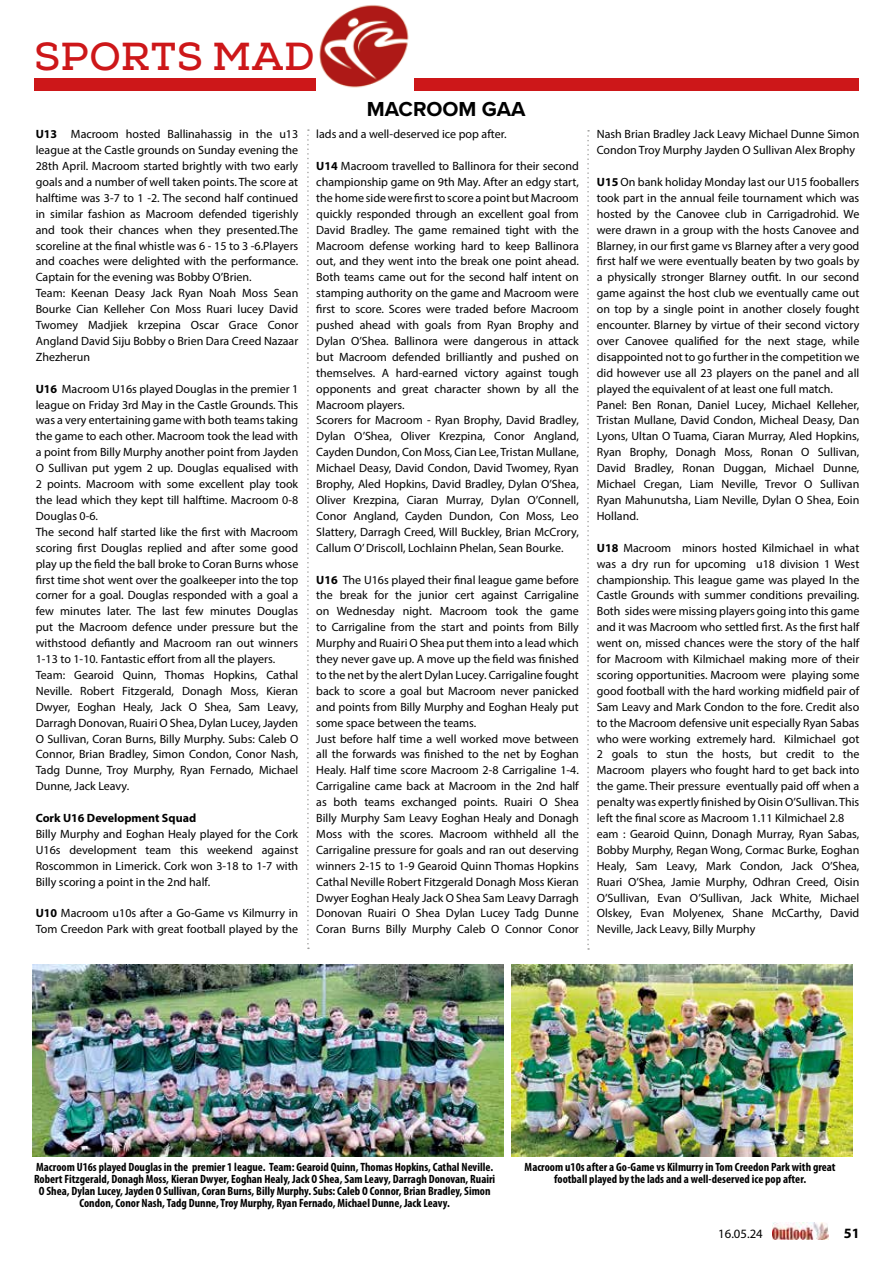
<style>
.page{position:relative;width:893px;height:1263px;background:#fff}
.page>*{position:absolute;margin:0;border:0;box-sizing:border-box;transform-origin:0 0}
.t1{font:39px "Nexa Slab Bold FREE";letter-spacing:.015em;color:#cd1719}
.t2{font:700 21px "Proxima Nova";color:#000}
.t3{font:700 14.25px "Myriad Pro";color:#000}
.t4{font:12.75px "Myriad Pro";color:#000}
.t5{font:12px/15.9px "Myriad Pro";color:#000}
.t6{font:700 condensed 12px/12px "Myriad Pro";color:#000;text-align:center}
.t7{font:700 12px "Myriad Pro";color:#000}
.s1{font-weight:700}
</style>
<div class="page">
<img style="left:772px;top:1223px;width:57px;height:17px">
<div style="left:34px;top:78px;width:825px;height:13px;background:#cd1719"></div>
<img style="left:317px;top:5px;width:96px;height:86px">
<svg style="left:587px;top:130px;width:2px;height:820px"></svg>
<svg style="left:307px;top:129px;width:2px;height:820px"></svg>
<img style="left:32px;top:964px;width:471px;height:193px">
<img style="left:512px;top:964px;width:341px;height:193px">
<h1 class="t1" style="left:35px;top:33px;width:282px">SPORTS MAD</h1>
<h2 class="t2" style="left:367px;top:94px;width:160px">MACROOM GAA</h2>
<p class="t5" style="left:36px;top:126px;width:264px"><span class="s1">U13</span> Macroom hosted Ballinahassig in the u13 league at the Castle grounds on Sunday evening the 28th April. Macroom started brightly with two early goals and a number of well taken points. The score at halftime was 3-7 to 1 -2. The second half continued in similar fashion as Macroom defended tigerishly and took their chances when they presented.The scoreline at the final whistle was 6 - 15 to 3 -6.Players and coaches were delighted with the performance.<br>Captain for the evening was Bobby O’Brien.<br>Team: Keenan Deasy Jack Ryan Noah Moss Sean Bourke Cian Kelleher Con Moss Ruari lucey David Twomey Madjiek krzepina Oscar Grace Conor Angland David Siju Bobby o Brien Dara Creed Nazaar Zhezherun</p>
<p class="t5" style="left:36px;top:380px;width:264px"><span class="s1">U16</span> Macroom U16s played Douglas in the premier 1 league on Friday 3rd May in the Castle Grounds. This was a very entertaining game with both teams taking the game to each other. Macroom took the lead with a point from Billy Murphy another point from Jayden O Sullivan put ygem 2 up. Douglas equalised with 2 points. Macroom with some excellent play took the lead which they kept till halftime. Macroom 0-8<br>Douglas 0-6.<br>The second half started like the first with Macroom scoring first Douglas replied and after some good play up the field the ball broke to Coran Burns whose first time shot went over the goalkeeper into the top corner for a goal. Douglas responded with a goal a few minutes later. The last few minutes Douglas put the Macroom defence under pressure but the withstood defiantly and Macroom ran out winners 1-13 to 1-10. Fantastic effort from all the players.<br>Team: Gearoid Quinn, Thomas Hopkins, Cathal Neville. Robert Fitzgerald, Donagh Moss, Kieran Dwyer, Eoghan Healy, Jack O Shea, Sam Leavy, Darragh Donovan, Ruairi O Shea, Dylan Lucey, Jayden O Sullivan, Coran Burns, Billy Murphy. Subs: Caleb O Connor, Brian Bradley, Simon Condon, Conor Nash, Tadg Dunne, Troy Murphy, Ryan Fernado, Michael Dunne, Jack Leavy.</p>
<p class="t7" style="left:36px;top:810px;width:162px">Cork U16 Development Squad</p>
<p class="t5" style="left:36px;top:826px;width:264px;text-align:justify">Billy Murphy and Eoghan Healy played for the Cork U16s development team this weekend against Roscommon in Limerick. Cork won 3-18 to 1-7 with Billy scoring a point in the 2nd half.</p>
<p class="t5" style="left:36px;top:905px;width:264px"><span class="s1">U10</span> Macroom u10s after a Go-Game vs Kilmurry in<br>Tom Creedon Park with great football played by the</p>
<p class="t5" style="left:316px;top:126px;width:192px">lads and a well-deserved ice pop after.</p>
<p class="t5" style="left:316px;top:158px;width:264px"><span class="s1">U14</span> Macroom travelled to Ballinora for their second championship game on 9th May. After an edgy start, the home side were first to score a point but Macroom quickly responded through an excellent goal from David Bradley. The game remained tight with the Macroom defense working hard to keep Ballinora out, and they went into the break one point ahead.<br>Both teams came out for the second half intent on stamping authority on the game and Macroom were first to score. Scores were traded before Macroom pushed ahead with goals from Ryan Brophy and Dylan O’Shea. Ballinora were dangerous in attack but Macroom defended brilliantly and pushed on themselves. A hard-earned victory against tough opponents and great character shown by all the Macroom players.<br>Scorers for Macroom - Ryan Brophy, David Bradley, Dylan O’Shea, Oliver Krezpina, Conor Angland, Cayden Dundon, Con Moss, Cian Lee, Tristan Mullane, Michael Deasy, David Condon, David Twomey, Ryan Brophy, Aled Hopkins, David Bradley, Dylan O’Shea, Oliver Krezpina, Ciaran Murray, Dylan O’Connell, Conor Angland, Cayden Dundon, Con Moss, Leo Slattery, Darragh Creed, Will Buckley, Brian McCrory, Callum O’ Driscoll, Lochlainn Phelan, Sean Bourke.</p>
<p class="t5" style="left:316px;top:571px;width:264px"><span class="s1">U16</span> The U16s played their final league game before the break for the junior cert against Carrigaline on Wednesday night. Macroom took the game to Carrigaline from the start and points from Billy Murphy and Ruairi O Shea put them into a lead which they never gave up. A move up the field was finished to the net by the alert Dylan Lucey. Carrigaline fought back to score a goal but Macroom never panicked and points from Billy Murphy and Eoghan Healy put some space between the teams.<br>Just before half time a well worked move between all the forwards was finished to the net by Eoghan Healy. Half time score Macroom 2-8 Carrigaline 1-4.<br>Carrigaline came back at Macroom in the 2nd half as both teams exchanged points. Ruairi O Shea Billy Murphy Sam Leavy Eoghan Healy and Donagh Moss with the scores. Macroom withheld all the Carrigaline pressure for goals and ran out deserving winners 2-15 to 1-9 Gearoid Quinn Thomas Hopkins Cathal Neville Robert Fitzgerald Donagh Moss Kieran Dwyer Eoghan Healy Jack O Shea Sam Leavy Darragh Donovan Ruairi O Shea Dylan Lucey Tadg Dunne Coran Burns Billy Murphy Caleb O Connor Conor</p>
<p class="t5" style="left:597px;top:126px;width:264px">Nash Brian Bradley Jack Leavy Michael Dunne Simon<br>Condon Troy Murphy Jayden O Sullivan Alex Brophy</p>
<p class="t5" style="left:597px;top:174px;width:264px"><span class="s1">U15</span> On bank holiday Monday last our U15 fooballers took part in the annual feile tournament which was hosted by the Canovee club in Carrigadrohid. We were drawn in a group with the hosts Canovee and Blarney, in our first game vs Blarney after a very good first half we were eventually beaten by two goals by a physically stronger Blarney outfit. In our second game against the host club we eventually came out on top by a single point in another closely fought encounter. Blarney by virtue of their second victory over Canovee qualified for the next stage, while disappointed not to go further in the competition we did however use all 23 players on the panel and all played the equivalent of at least one full match.<br>Panel: Ben Ronan, Daniel Lucey, Michael Kelleher, Tristan Mullane, David Condon, Micheal Deasy, Dan Lyons, Ultan O Tuama, Ciaran Murray, Aled Hopkins, Ryan Brophy, Donagh Moss, Ronan O Sullivan, David Bradley, Ronan Duggan, Michael Dunne, Michael Cregan, Liam Neville, Trevor O Sullivan Ryan Mahunutsha, Liam Neville, Dylan O Shea, Eoin Holland.</p>
<p class="t5" style="left:597px;top:539px;width:264px"><span class="s1">U18</span> Macroom minors hosted Kilmichael in what was a dry run for upcoming u18 division 1 West championship. This league game was played In the Castle Grounds with summer conditions prevailing.<br>Both sides were missing players going into this game and it was Macroom who settled first. As the first half went on, missed chances were the story of the half for Macroom with Kilmichael making more of their scoring opportunities. Macroom were playing some good football with the hard working midfield pair of Sam Leavy and Mark Condon to the fore. Credit also to the Macroom defensive unit especially Ryan Sabas who were working extremely hard. Kilmichael got 2 goals to stun the hosts, but credit to the Macroom players who fought hard to get back into the game. Their pressure eventually paid off when a penalty was expertly finished by Oisin O’Sullivan. This left the final score as Macroom 1.11 Kilmichael 2.8 eam : Gearoid Quinn, Donagh Murray, Ryan Sabas, Bobby Murphy, Regan Wong, Cormac Burke, Eoghan Healy, Sam Leavy, Mark Condon, Jack O’Shea, Ruari O’Shea, Jamie Murphy, Odhran Creed, Oisin O’Sullivan, Evan O’Sullivan, Jack White, Michael Olskey, Evan Molyenex, Shane McCarthy, David Neville, Jack Leavy, Billy Murphy</p>
<p class="t6" style="left:34px;top:1161px;width:463px">Macroom U16s played Douglas in the premier 1 league. Team: Gearoid Quinn, Thomas Hopkins, Cathal Neville.<br>Robert Fitzgerald, Donagh Moss, Kieran Dwyer, Eoghan Healy, Jack O Shea, Sam Leavy, Darragh Donovan, Ruairi O Shea, Dylan Lucey, Jayden O Sullivan, Coran Burns, Billy Murphy. Subs: Caleb O Connor, Brian Bradley, Simon Condon, Conor Nash, Tadg Dunne, Troy Murphy, Ryan Fernado, Michael Dunne, Jack Leavy.</p>
<p class="t6" style="left:525px;top:1161px;width:312px">Macroom u10s after a Go-Game vs Kilmurry in Tom Creedon Park with great football played by the lads and a well-deserved ice pop after.</p>
<p class="t4" style="left:718px;top:1226px;width:46px">16.05.24</p>
<p class="t3" style="left:844px;top:1224px;width:17px">51</p>
</div>
